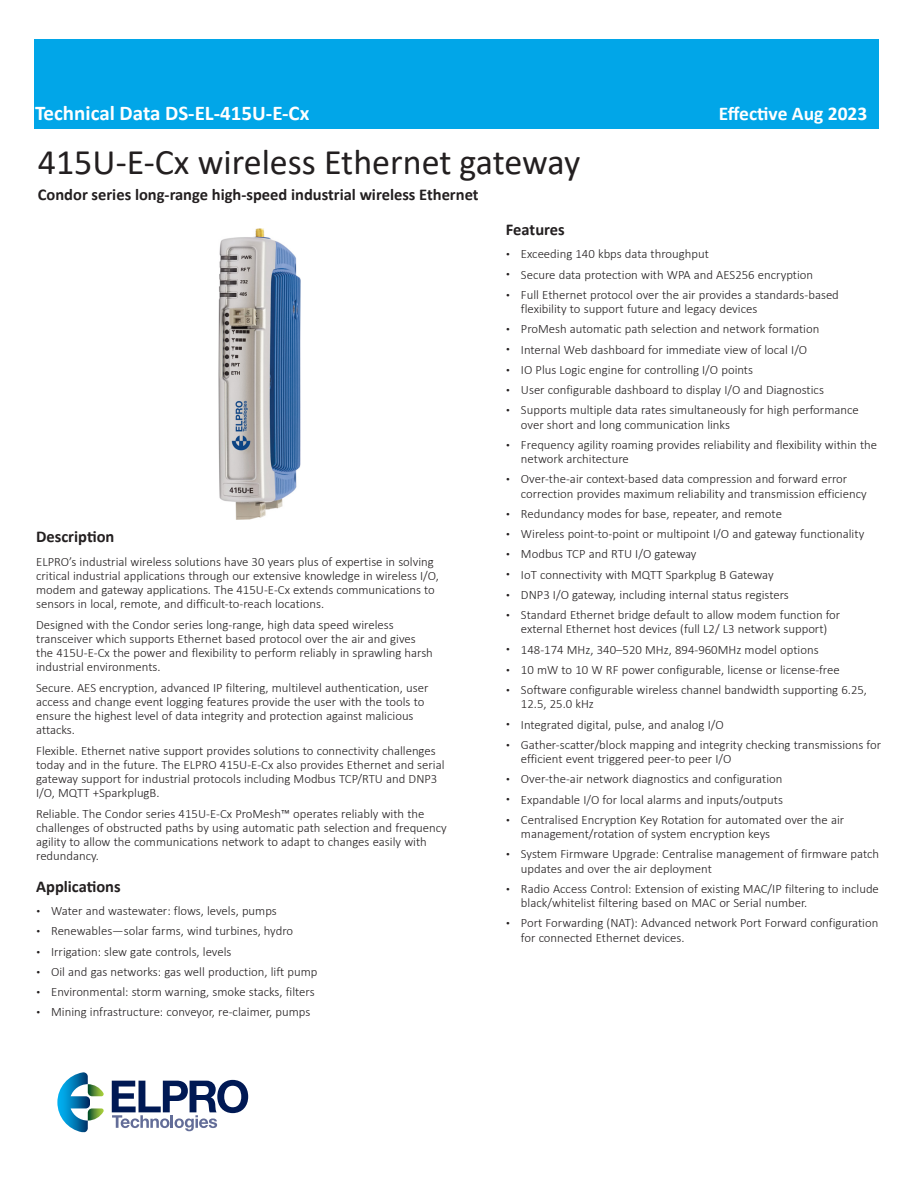
<style>
.page{position:relative;width:918px;height:1188px;background:#fff}
.page>*{position:absolute;margin:0;border:0;box-sizing:border-box;transform-origin:0 0}
._00_Product{font:36px "Calibri";color:#231f20}
.t1{font:700 21px "Calibri";color:#fff}
.t2{font:700 19.5px "Calibri";color:#fff}
._01_Head1{font:700 16.5px "Calibri";color:#231f20}
._02_Body{font:300 12.75px/14.2px "Calibri";color:#231f20}
.s1{font-size:9px}
</style>
<div class="page">
<svg style="left:112px;top:1080px;width:136px;height:51px"></svg>
<svg style="left:57px;top:1072px;width:47px;height:60px"></svg>
<img style="left:218px;top:228px;width:82px;height:291px">
<div style="left:34px;top:40px;width:845px;height:89px;background:#01a6e8"></div>
<h2 class="t1" style="left:35px;top:98px;width:276px">Technical Data DS-EL-415U-E-Cx</h2>
<h3 class="t2" style="left:719px;top:100px;width:150px">Effective Aug 2023</h3>
<p class="_00_Product" style="left:38px;top:137px;width:544px">415U-E-Cx wireless Ethernet gateway</p>
<p class="_01_Head1" style="left:38px;top:182px;width:442px">Condor series long-range high-speed industrial wireless Ethernet</p>
<p class="_01_Head1" style="left:36px;top:525px;width:80px">Description</p>
<p class="_02_Body" style="left:36px;top:554px;width:404px">ELPRO’s industrial wireless solutions have 30 years plus of expertise in solving critical industrial applications through our extensive knowledge in wireless I/O, modem and gateway applications. The 415U-E-Cx extends communications to sensors in local, remote, and difficult-to-reach locations.</p>
<p class="_02_Body" style="left:36px;top:617px;width:398px">Designed with the Condor series long-range, high data speed wireless transceiver which supports Ethernet based protocol over the air and gives the 415U-E-Cx the power and flexibility to perform reliably in sprawling harsh industrial environments.</p>
<p class="_02_Body" style="left:36px;top:680px;width:394px">Secure. AES encryption, advanced IP filtering, multilevel authentication, user access and change event logging features provide the user with the tools to ensure the highest level of data integrity and protection against malicious attacks.</p>
<p class="_02_Body" style="left:36px;top:743px;width:410px">Flexible. Ethernet native support provides solutions to connectivity challenges today and in the future. The ELPRO 415U-E-Cx also provides Ethernet and serial gateway support for industrial protocols including Modbus TCP/RTU and DNP3<br>I/O, MQTT +SparkplugB.</p>
<p class="_02_Body" style="left:36px;top:806px;width:412px">Reliable. The Condor series 415U-E-Cx ProMesh™ operates reliably with the challenges of obstructed paths by using automatic path selection and frequency agility to allow the communications network to adapt to changes easily with redundancy.</p>
<p class="_01_Head1" style="left:36px;top:875px;width:86px">Applications</p>
<p class="_02_Body" style="left:36px;top:904px;width:242px"><span class="s1">•</span> Water and wastewater: flows, levels, pumps</p>
<p class="_02_Body" style="left:36px;top:924px;width:259px"><span class="s1">•</span> Renewables—solar farms, wind turbines, hydro</p>
<p class="_02_Body" style="left:36px;top:944px;width:197px"><span class="s1">•</span> Irrigation: slew gate controls, levels</p>
<p class="_02_Body" style="left:36px;top:964px;width:283px"><span class="s1">•</span> Oil and gas networks: gas well production, lift pump</p>
<p class="_02_Body" style="left:36px;top:985px;width:280px"><span class="s1">•</span> Environmental: storm warning, smoke stacks, filters</p>
<p class="_02_Body" style="left:36px;top:1005px;width:276px"><span class="s1">•</span> Mining infrastructure: conveyor, re-claimer, pumps</p>
<p class="_01_Head1" style="left:506px;top:218px;width:60px">Features</p>
<p class="_02_Body" style="left:506px;top:247px;width:204px"><span class="s1">•</span> Exceeding 140 kbps data throughput</p>
<p class="_02_Body" style="left:506px;top:267px;width:309px"><span class="s1">•</span> Secure data protection with WPA and AES256 encryption</p>
<p class="_02_Body" style="left:521px;top:287px;width:319px;text-indent:-15px"><span class="s1">•</span> Full Ethernet protocol over the air provides a standards-based flexibility to support future and legacy devices</p>
<p class="_02_Body" style="left:506px;top:322px;width:315px"><span class="s1">•</span> ProMesh automatic path selection and network formation</p>
<p class="_02_Body" style="left:506px;top:342px;width:303px"><span class="s1">•</span> Internal Web dashboard for immediate view of local I/O</p>
<p class="_02_Body" style="left:506px;top:362px;width:249px"><span class="s1">•</span> IO Plus Logic engine for controlling I/O points</p>
<p class="_02_Body" style="left:506px;top:383px;width:319px"><span class="s1">•</span> User configurable dashboard to display I/O and Diagnostics</p>
<p class="_02_Body" style="left:521px;top:403px;width:339px;text-indent:-15px"><span class="s1">•</span> Supports multiple data rates simultaneously for high performance over short and long communication links</p>
<p class="_02_Body" style="left:521px;top:437px;width:358px;text-indent:-15px"><span class="s1">•</span> Frequency agility roaming provides reliability and flexibility within the network architecture</p>
<p class="_02_Body" style="left:521px;top:472px;width:347px;text-indent:-15px"><span class="s1">•</span> Over-the-air context-based data compression and forward error correction provides maximum reliability and transmission efficiency</p>
<p class="_02_Body" style="left:506px;top:506px;width:278px"><span class="s1">•</span> Redundancy modes for base, repeater, and remote</p>
<p class="_02_Body" style="left:506px;top:527px;width:360px"><span class="s1">•</span> Wireless point-to-point or multipoint I/O and gateway functionality</p>
<p class="_02_Body" style="left:506px;top:547px;width:192px"><span class="s1">•</span> Modbus TCP and RTU I/O gateway</p>
<p class="_02_Body" style="left:506px;top:567px;width:269px"><span class="s1">•</span> IoT connectivity with MQTT Sparkplug B Gateway</p>
<p class="_02_Body" style="left:506px;top:587px;width:284px"><span class="s1">•</span> DNP3 I/O gateway, including internal status registers</p>
<p class="_02_Body" style="left:506px;top:608px;width:336px;text-align:center"><span class="s1">•</span> Standard Ethernet bridge default to allow modem function for external Ethernet host devices (full L2/ L3 network support)</p>
<p class="_02_Body" style="left:506px;top:642px;width:314px"><span class="s1">•</span> 148-174 MHz, 340–520 MHz, 894-960MHz model options</p>
<p class="_02_Body" style="left:506px;top:662px;width:335px"><span class="s1">•</span> 10 mW to 10 W RF power configurable, license or license-free</p>
<p class="_02_Body" style="left:521px;top:683px;width:348px;text-indent:-15px"><span class="s1">•</span> Software configurable wireless channel bandwidth supporting 6.25,<br>12.5, 25.0 kHz</p>
<p class="_02_Body" style="left:506px;top:717px;width:219px"><span class="s1">•</span> Integrated digital, pulse, and analog I/O</p>
<p class="_02_Body" style="left:521px;top:737px;width:362px;text-indent:-15px"><span class="s1">•</span> Gather-scatter/block mapping and integrity checking transmissions for efficient event triggered peer-to peer I/O</p>
<p class="_02_Body" style="left:506px;top:772px;width:278px"><span class="s1">•</span> Over-the-air network diagnostics and configuration</p>
<p class="_02_Body" style="left:506px;top:792px;width:278px"><span class="s1">•</span> Expandable I/O for local alarms and inputs/outputs</p>
<p class="_02_Body" style="left:521px;top:812px;width:325px;text-indent:-15px"><span class="s1">•</span> Centralised Encryption Key Rotation for automated over the air management/rotation of system encryption keys</p>
<p class="_02_Body" style="left:521px;top:847px;width:360px;text-indent:-15px"><span class="s1">•</span> System Firmware Upgrade: Centralise management of firmware patch updates and over the air deployment</p>
<p class="_02_Body" style="left:521px;top:881px;width:359px;text-indent:-15px"><span class="s1">•</span> Radio Access Control: Extension of existing MAC/IP filtering to include black/whitelist filtering based on MAC or Serial number.</p>
<p class="_02_Body" style="left:521px;top:916px;width:359px;text-indent:-15px"><span class="s1">•</span> Port Forwarding (NAT): Advanced network Port Forward configuration for connected Ethernet devices.</p>
</div>
